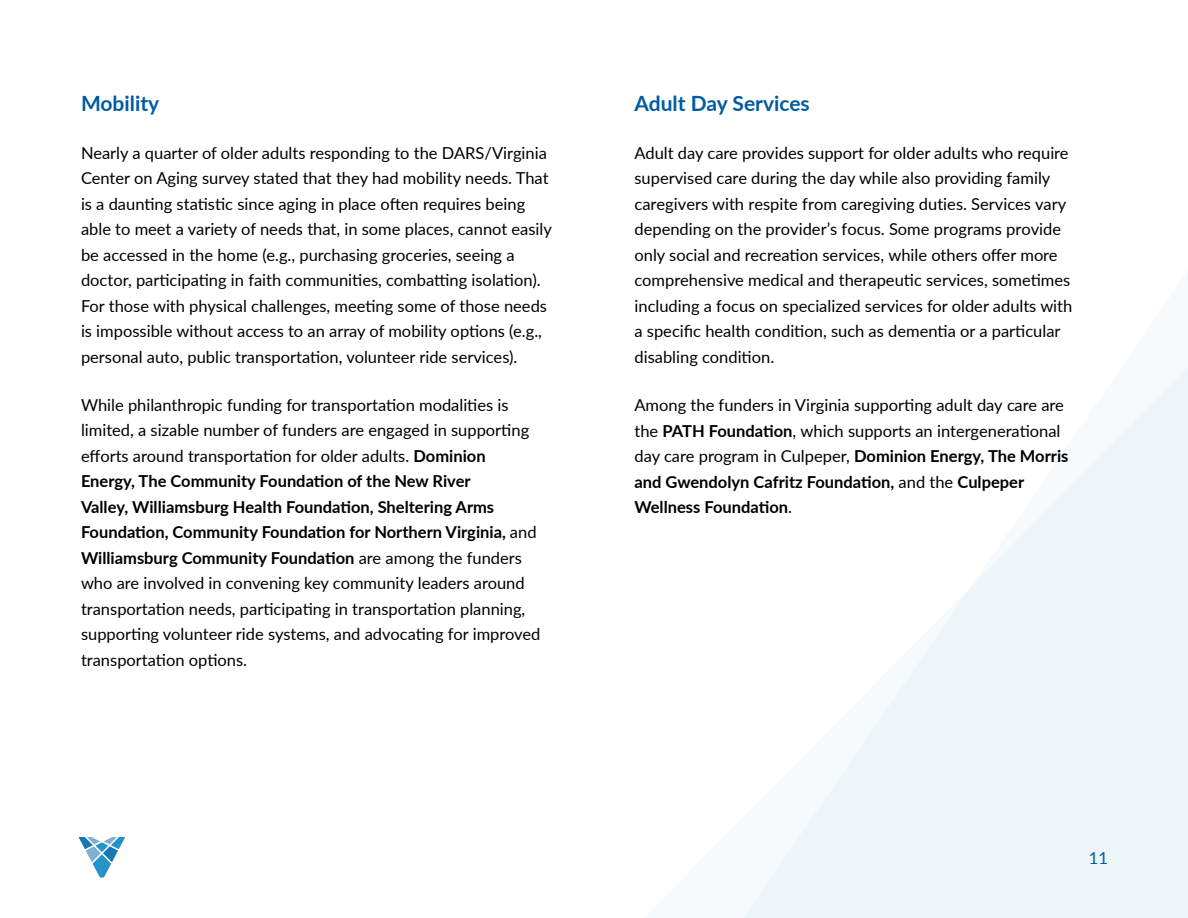
<style>
.page{position:relative;width:1188px;height:918px;background:#fff}
.page>*{position:absolute;margin:0;border:0;box-sizing:border-box;transform-origin:0 0}
.t1{font:700 21px "Lato";color:#005ba0}
.t2{font:16.5px/25.5px "Lato";color:#000}
.t3{font:16.5px "Lato";color:#005ba0}
.s1{font-weight:700}
</style>
<div class="page">
<svg style="left:743px;top:368px;width:445px;height:550px"></svg>
<svg style="left:79px;top:837px;width:46px;height:40px"></svg>
<p class="t1" style="left:81px;top:88px;width:80px">Mobility</p>
<p class="t2" style="left:81px;top:139px;width:472px">Nearly a quarter of older adults responding to the DARS/Virginia Center on Aging survey stated that they had mobility needs. That is a daunting statistic since aging in place often requires being able to meet a variety of needs that, in some places, cannot easily be accessed in the home (e.g., purchasing groceries, seeing a doctor, participating in faith communities, combatting isolation).<br>For those with physical challenges, meeting some of those needs is impossible without access to an array of mobility options (e.g., personal auto, public transportation, volunteer ride services).</p>
<p class="t2" style="left:81px;top:392px;width:461px">While philanthropic funding for transportation modalities is limited, a sizable number of funders are engaged in supporting efforts around transportation for older adults. <span class="s1">Dominion Energy, The Community Foundation of the New River<br>Valley, Williamsburg Health Foundation, Sheltering Arms Foundation, Community Foundation for Northern Virginia,</span> and <span class="s1">Williamsburg Community Foundation</span> are among the funders who are involved in convening key community leaders around transportation needs, participating in transportation planning, supporting volunteer ride systems, and advocating for improved transportation options.</p>
<p class="t1" style="left:634px;top:88px;width:177px">Adult Day Services</p>
<p class="t2" style="left:634px;top:139px;width:439px">Adult day care provides support for older adults who require supervised care during the day while also providing family caregivers with respite from caregiving duties. Services vary depending on the provider’s focus. Some programs provide only social and recreation services, while others offer more comprehensive medical and therapeutic services, sometimes including a focus on specialized services for older adults with a specific health condition, such as dementia or a particular disabling condition.</p>
<p class="t2" style="left:634px;top:392px;width:435px">Among the funders in Virginia supporting adult day care are the <span class="s1">PATH Foundation</span>, which supports an intergenerational day care program in Culpeper, <span class="s1">Dominion Energy, The Morris and Gwendolyn Cafritz Foundation,</span> and the <span class="s1">Culpeper Wellness Foundation</span>.</p>
<p class="t3" style="left:1089px;top:846px;width:21px">11</p>
</div>
